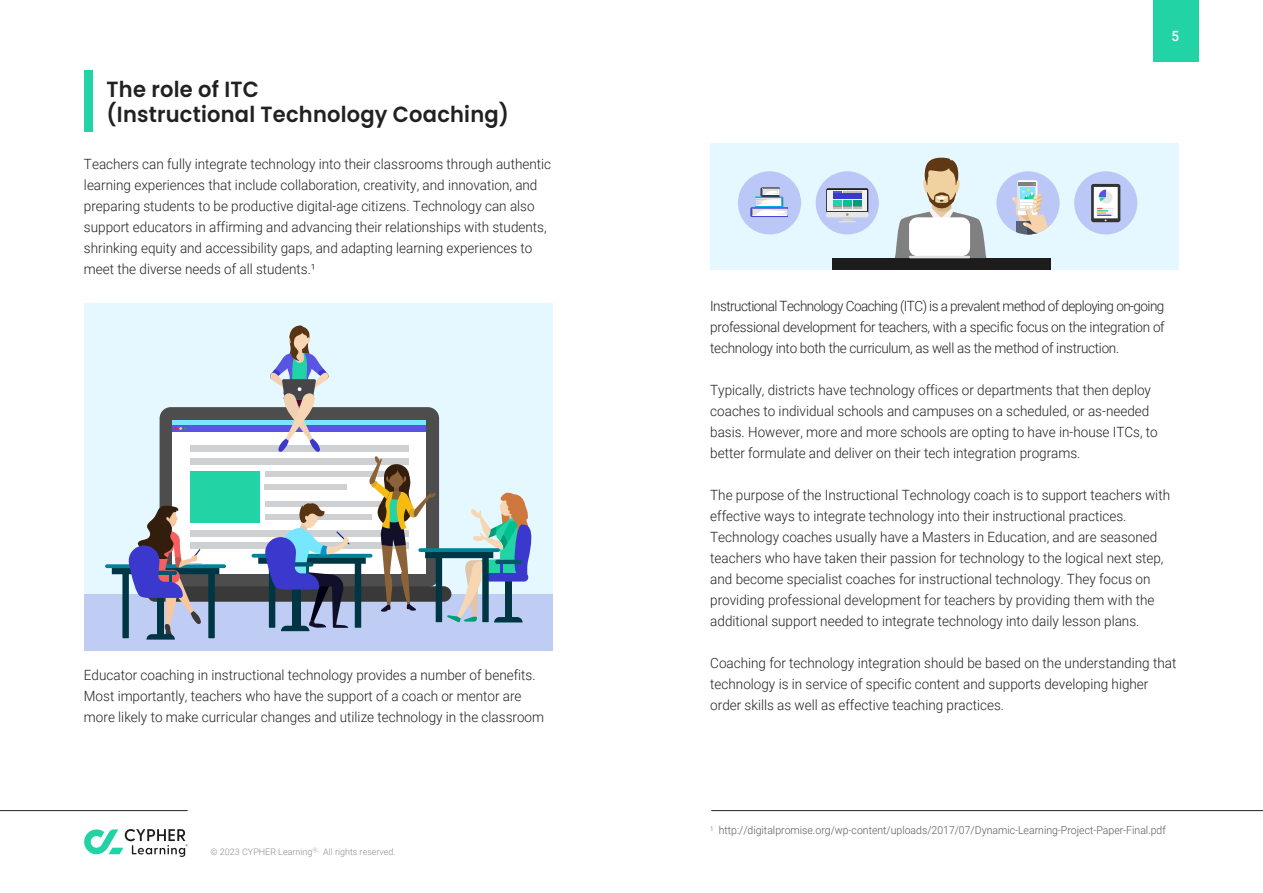
<style>
.page{position:relative;width:1263px;height:893px;background:#fff}
.page>*{position:absolute;margin:0;border:0;box-sizing:border-box;transform-origin:0 0}
.t1{font:600 21.9px/25.2px "Poppins";letter-spacing:.01em;color:#212121;scale:.96 1}
.t2{font:300 14.1px/21px "Roboto";color:#231f20;scale:.96 1}
.t3{font:500 14.1px "Roboto";color:#fff;scale:.96 1}
.t4{font:300 10.95px "Roboto";color:#58595b;scale:.96 1}
.t5{font:300 9px "Roboto";color:#8c8c8c}
</style>
<div class="page">
<div style="left:84px;top:303px;width:469px;height:348px;background:#e5f8ff"></div>
<div style="left:84px;top:594px;width:469px;height:57px;background:#bfcdf4"></div>
<hr style="left:711px;top:810px;width:552px;height:1px;background:#212322">
<div style="left:160px;top:407px;width:279px;height:180px;background:#4d4d4d;border-radius:11px"></div>
<div style="left:173px;top:420px;width:253px;height:154px;background:#fff"></div>
<div style="left:173px;top:420px;width:253px;height:7px;background:#78e6ff"></div>
<div style="left:173px;top:425px;width:253px;height:7px;background:#5955e2"></div>
<svg style="left:174px;top:427px;width:13px;height:3px"></svg>
<div style="left:147px;top:586px;width:304px;height:16px;background:#393939;border-radius:8px"></div>
<div style="left:190px;top:530px;width:218px;height:6px;background:#cfd0d1"></div>
<div style="left:190px;top:542px;width:218px;height:6px;background:#cfd0d1"></div>
<div style="left:190px;top:446px;width:218px;height:6px;background:#cfd0d1"></div>
<div style="left:190px;top:458px;width:218px;height:6px;background:#cfd0d1"></div>
<div style="left:190px;top:471px;width:70px;height:52px;background:#22d3a5"></div>
<svg style="left:252px;top:554px;width:120px;height:4px"></svg>
<svg style="left:105px;top:564px;width:121px;height:4px"></svg>
<svg style="left:112px;top:505px;width:107px;height:135px"></svg>
<svg style="left:258px;top:325px;width:274px;height:306px"></svg>
<div style="left:710px;top:143px;width:469px;height:127px;background:#e5f8ff"></div>
<div style="left:738px;top:171px;width:63px;height:63px;background:#bbc7f6;border-radius:50%"></div>
<div style="left:816px;top:171px;width:63px;height:63px;background:#bbc7f6;border-radius:50%"></div>
<div style="left:826px;top:188px;width:42px;height:26px;background:#221f1f;border-radius:2px"></div>
<svg style="left:827px;top:190px;width:40px;height:16px"></svg>
<svg style="left:833px;top:191px;width:29px;height:2px"></svg>
<div style="left:833px;top:194px;width:29px;height:5px;background:#3b38cd"></div>
<div style="left:833px;top:200px;width:8px;height:5px;background:#22d3a5"></div>
<div style="left:843px;top:200px;width:8px;height:5px;background:#00c290"></div>
<div style="left:853px;top:200px;width:9px;height:5px;background:#009d77"></div>
<svg style="left:826px;top:206px;width:42px;height:16px"></svg>
<svg style="left:1074px;top:171px;width:63px;height:63px;background:#bac6f3"></svg>
<div style="left:996px;top:171px;width:63px;height:63px;background:#bbc7f6;border-radius:50%"></div>
<div style="left:1017px;top:180px;width:20px;height:35px;background:linear-gradient(to right,#807f7f,#807f7f);border-radius:2px"></div>
<svg style="left:1011px;top:183px;width:43px;height:51px"></svg>
<div style="left:832px;top:258px;width:218px;height:12px;background:#1c1c1c"></div>
<svg style="left:895px;top:158px;width:91px;height:100px"></svg>
<div style="left:909px;top:217px;width:61px;height:39px;background:#fff;border-radius:8px"></div>
<hr style="left:909px;top:256px;width:61px;height:2px;background:#e2e2e2">
<svg style="left:750px;top:187px;width:38px;height:30px"></svg>
<svg style="left:1091px;top:184px;width:29px;height:38px"></svg>
<div style="left:1094px;top:187px;width:24px;height:31px;background:#fff"></div>
<svg style="left:1097px;top:185px;width:23px;height:36px"></svg>
<div style="left:1153px;top:0;width:45px;height:62px;background:#22d3a5"></div>
<div style="left:85px;top:71px;width:8px;height:61px;background:#22d3a5"></div>
<hr style="left:0;top:810px;width:188px;height:1px;background:#212322">
<svg style="left:84px;top:829px;width:104px;height:28px"></svg>
<h1 class="t1" style="left:107px;top:76px;width:421px">The role of ITC<br>(Instructional Technology Coaching)</h1>
<p class="t2" style="left:84px;top:153px;width:488px">Teachers can fully integrate technology into their classrooms through authentic learning experiences that include collaboration, creativity, and innovation, and preparing students to be productive digital-age citizens. Technology can also support educators in affirming and advancing their relationships with students, shrinking equity and accessibility gaps, and adapting learning experiences to meet the diverse needs of all students.¹</p>
<p class="t2" style="left:84px;top:664px;width:481px">Educator coaching in instructional technology provides a number of benefits.<br>Most importantly, teachers who have the support of a coach or mentor are more likely to make curricular changes and utilize technology in the classroom</p>
<p class="t5" style="left:211px;top:845px;width:187px">© 2023 CYPHER Learning<sup>Ⓡ.</sup> All rights reserved.</p>
<p class="t3" style="left:1171px;top:26px;width:9px">5</p>
<p class="t2" style="left:710px;top:295px;width:475px;text-align:justify">Instructional Technology Coaching (ITC) is a prevalent method of deploying on-going professional development for teachers, with a specific focus on the integration of technology into both the curriculum, as well as the method of instruction.</p>
<p class="t2" style="left:710px;top:379px;width:468px">Typically, districts have technology offices or departments that then deploy coaches to individual schools and campuses on a scheduled, or as-needed basis. However, more and more schools are opting to have in-house ITCs, to better formulate and deliver on their tech integration programs.</p>
<p class="t2" style="left:710px;top:484px;width:480px">The purpose of the Instructional Technology coach is to support teachers with effective ways to integrate technology into their instructional practices.<br>Technology coaches usually have a Masters in Education, and are seasoned teachers who have taken their passion for technology to the logical next step, and become specialist coaches for instructional technology. They focus on providing professional development for teachers by providing them with the additional support needed to integrate technology into daily lesson plans.</p>
<p class="t2" style="left:710px;top:652px;width:487px">Coaching for technology integration should be based on the understanding that technology is in service of specific content and supports developing higher order skills as well as effective teaching practices.</p>
<p class="t4" style="left:710px;top:823px;width:476px"><sup>1</sup> http://digitalpromise.org/wp-content/uploads/2017/07/Dynamic-Learning-Project-Paper-Final.pdf</p>
</div>
